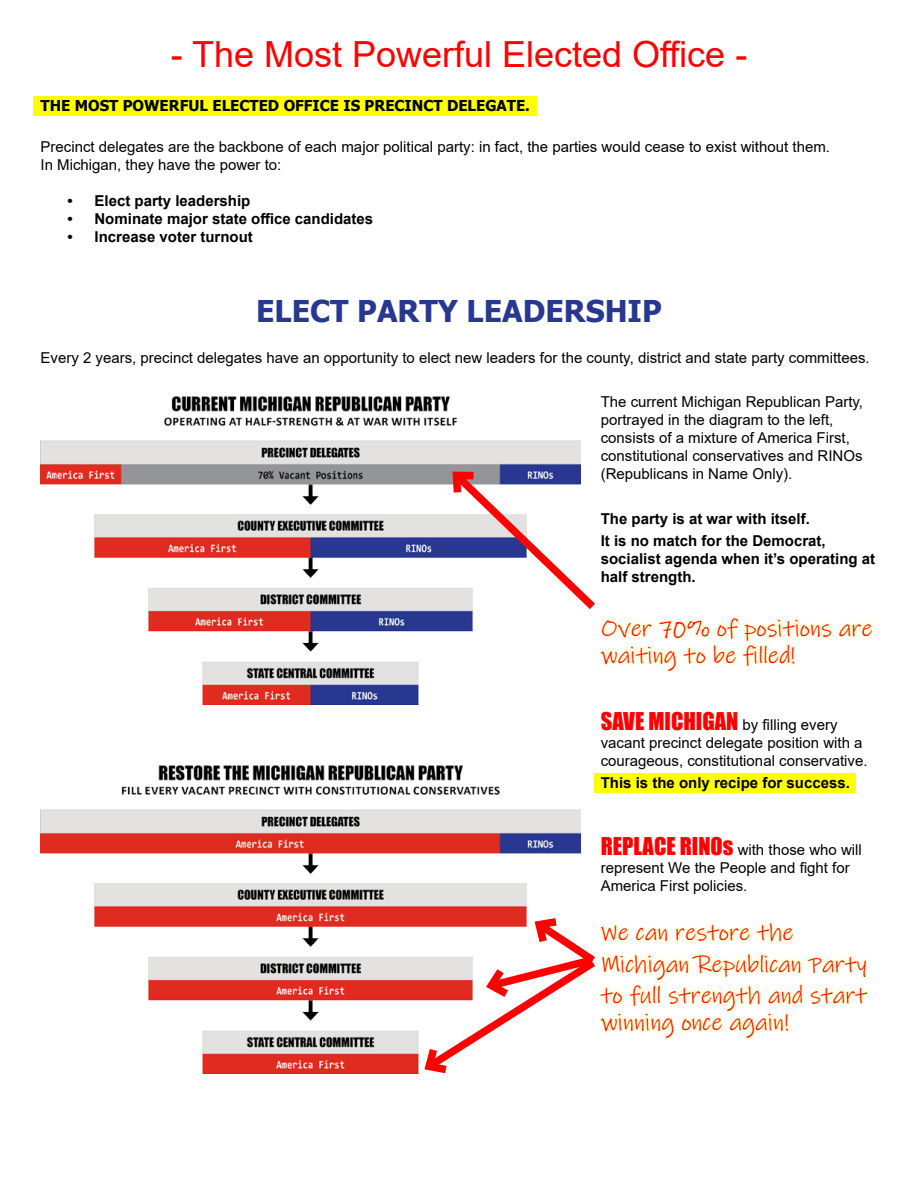
<style>
.page{position:relative;width:918px;height:1188px;background:#fff}
.page>*{position:absolute;margin:0;border:0;box-sizing:border-box;transform-origin:0 0}
.t1{font:36px "Arial";color:#f00}
.t2{font:700 30px "Tahoma";color:#283890}
.t3{font:24px/27px "Ink Free";color:#f00}
.t4{font:15px/18px "Arial";color:#000}
.t5{font:700 15px/18px "Arial";color:#000}
.t6{font:700 15px "Tahoma";color:#000}
.s1{font-family:"Impact";font-size:22.5px;color:#f00}
</style>
<div class="page">
<div style="left:33px;top:96px;width:503px;height:20px;background:#ff0"></div>
<img style="left:40px;top:396px;width:540px;height:309px">
<img style="left:40px;top:765px;width:540px;height:308px">
<svg style="left:446px;top:465px;width:428px;height:336px"></svg>
<svg style="left:419px;top:835px;width:450px;height:239px"></svg>
<p class="t1" style="left:171px;top:29px;width:578px">- The Most Powerful Elected Office -</p>
<p class="t6" style="left:40px;top:95px;width:491px">THE MOST POWERFUL ELECTED OFFICE IS PRECINCT DELEGATE.</p>
<p class="t4" style="left:40px;top:137px;width:791px">Precinct delegates are the backbone of each major political party: in fact, the parties would cease to exist without them.</p>
<p class="t4" style="left:40px;top:155px;width:242px">In Michigan, they have the power to:</p>
<p class="t5" style="left:68px;top:192px;width:184px">• Elect party leadership</p>
<p class="t5" style="left:68px;top:210px;width:307px">• Nominate major state office candidates</p>
<p class="t5" style="left:68px;top:228px;width:187px">• Increase voter turnout</p>
<p class="t2" style="left:256px;top:290px;width:407px">ELECT PARTY LEADERSHIP</p>
<p class="t4" style="left:40px;top:348px;width:831px">Every 2 years, precinct delegates have an opportunity to elect new leaders for the county, district and state party committees.</p>
<p class="t4" style="left:601px;top:393px;width:264px">The current Michigan Republican Party, portrayed in the diagram to the left, consists of a mixture of America First, constitutional conservatives and RINOs (Republicans in Name Only).</p>
<p class="t5" style="left:601px;top:510px;width:211px">The party is at war with itself.</p>
<p class="t5" style="left:601px;top:532px;width:276px">It is no match for the Democrat, socialist agenda when it’s operating at half strength.</p>
<p class="t3" style="left:601px;top:615px;width:273px">Over 70% of positions are waiting to be filled!</p>
<p class="t4" style="left:601px;top:715px;width:268px"><span class="s1">SAVE MICHIGAN</span> by filling every vacant precinct delegate position with a courageous, constitutional conservative.</p>
<p class="t5" style="left:601px;top:774px;width:251px">This is the only recipe for success.</p>
<p class="t4" style="left:601px;top:841px;width:263px"><span class="s1">REPLACE RINOs</span> with those who will represent We the People and fight for<br>America First policies.</p>
<p class="t3" style="left:601px;top:919px;width:194px">We can restore the</p>
<p class="t3" style="left:601px;top:951px;width:268px">Michigan Republican Party</p>
<p class="t3" style="left:601px;top:982px;width:268px">to full strength and start winning once again!</p>
</div>
